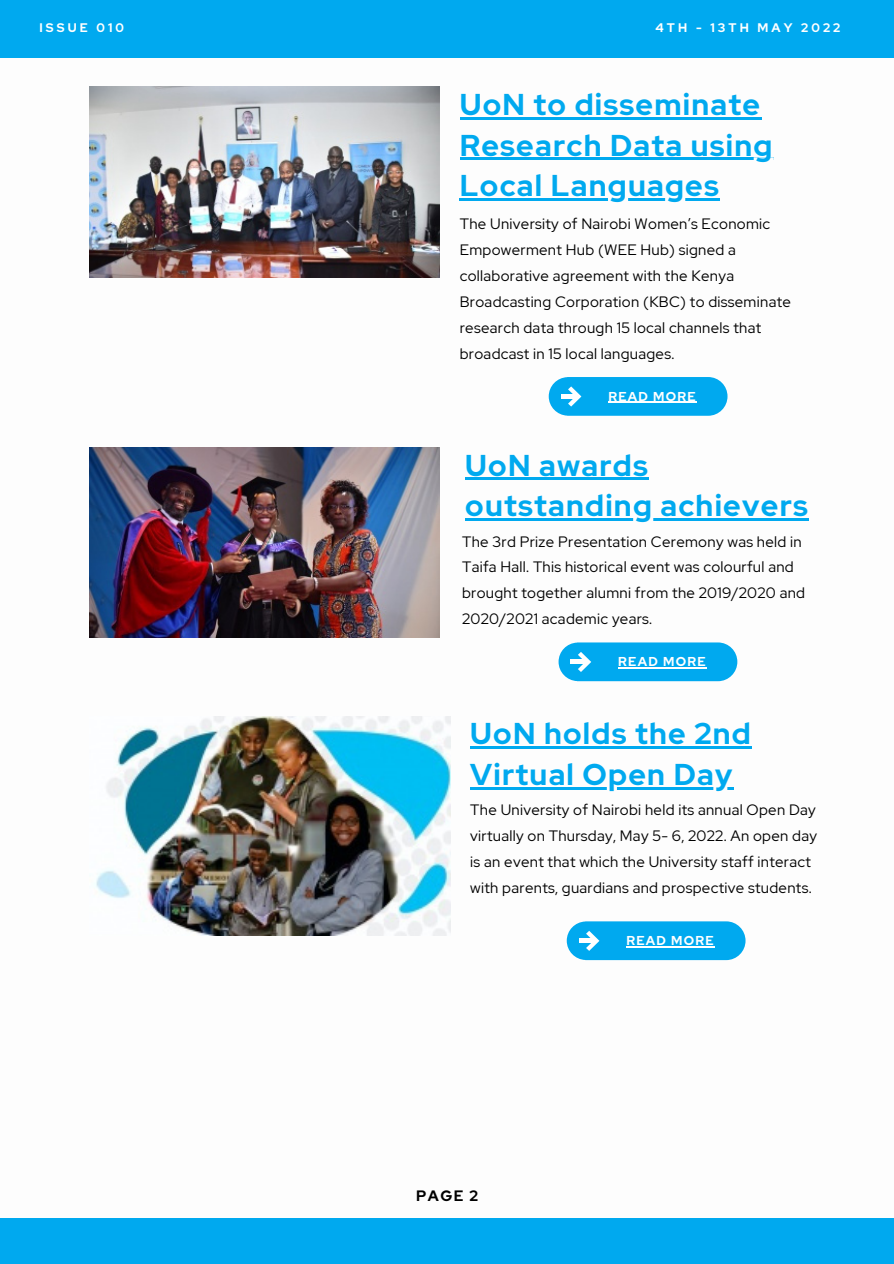
<style>
.page{position:relative;width:894px;height:1264px;background:#fff}
.page>*{position:absolute;margin:0;border:0;box-sizing:border-box;transform-origin:0 0}
.t1{font:700 30px/40.5px "Red Hat Display";letter-spacing:.04em;color:#00a9ef}
.t2{font:15px/26px "Red Hat Display";letter-spacing:.02em;color:#000}
.t3{font:700 15px "Red Hat Display";color:#000}
.t4{font:700 12.9px "Red Hat Display";letter-spacing:.1em;color:#fff}
.t5{font:700 12.45px "Red Hat Display";letter-spacing:.25em;color:#fff}
</style>
<div class="page">
<img style="left:89px;top:87px;width:351px;height:190px">
<hr style="left:459px;top:117px;width:302px;height:2px;background:#00a9ef">
<hr style="left:459px;top:158px;width:314px;height:2px;background:#00a9ef">
<hr style="left:459px;top:198px;width:260px;height:3px;background:#00a9ef">
<div style="left:0;top:0;width:893px;height:57px;background:#00a9ef"></div>
<div style="left:548px;top:377px;width:179px;height:39px;background:#00a9ef;border-radius:19px"></div>
<svg style="left:568px;top:386px;width:13px;height:20px"></svg>
<hr style="left:561px;top:394px;width:17px;height:4px;background:#fff">
<hr style="left:608px;top:401px;width:89px;height:2px;background:#fff">
<img style="left:89px;top:447px;width:351px;height:190px">
<hr style="left:465px;top:478px;width:184px;height:2px;background:#00a9ef">
<hr style="left:465px;top:518px;width:344px;height:2px;background:#00a9ef">
<div style="left:558px;top:642px;width:179px;height:39px;background:#00a9ef;border-radius:19px"></div>
<svg style="left:577px;top:652px;width:14px;height:20px"></svg>
<hr style="left:570px;top:660px;width:18px;height:4px;background:#fff">
<hr style="left:618px;top:667px;width:88px;height:1px;background:#fff">
<img style="left:94px;top:716px;width:356px;height:219px">
<hr style="left:470px;top:746px;width:282px;height:3px;background:#00a9ef">
<hr style="left:470px;top:787px;width:263px;height:2px;background:#00a9ef">
<div style="left:566px;top:921px;width:179px;height:39px;background:#00a9ef;border-radius:19px"></div>
<svg style="left:586px;top:930px;width:13px;height:20px"></svg>
<hr style="left:579px;top:938px;width:17px;height:4px;background:#fff">
<hr style="left:626px;top:946px;width:89px;height:1px;background:#fff">
<div style="left:0;top:1218px;width:893px;height:45px;background:#00a9ef"></div>
<p class="t5" style="left:39px;top:19px;width:86px">ISSUE 010</p>
<p class="t5" style="left:655px;top:19px;width:186px">4TH - 13TH MAY 2022</p>
<p class="t1" style="left:459px;top:84px;width:314px">UoN to disseminate<br>Research Data using<br>Local Languages</p>
<p class="t2" style="left:459px;top:211px;width:332px">The University of Nairobi Women’s Economic Empowerment Hub (WEE Hub) signed a collaborative agreement with the Kenya Broadcasting Corporation (KBC) to disseminate research data through 15 local channels that broadcast in 15 local languages.</p>
<p class="t4" style="left:608px;top:387px;width:89px">READ MORE</p>
<p class="t1" style="left:465px;top:444px;width:344px">UoN awards outstanding achievers</p>
<p class="t2" style="left:462px;top:528px;width:344px">The 3rd Prize Presentation Ceremony was held in Taifa Hall. This historical event was colourful and brought together alumni from the 2019/2020 and 2020/2021 academic years.</p>
<p class="t4" style="left:618px;top:653px;width:89px">READ MORE</p>
<p class="t1" style="left:470px;top:713px;width:282px">UoN holds the 2nd<br>Virtual Open Day</p>
<p class="t2" style="left:470px;top:797px;width:348px">The University of Nairobi held its annual Open Day virtually on Thursday, May 5- 6, 2022. An open day is an event that which the University staff interact with parents, guardians and prospective students.</p>
<p class="t4" style="left:626px;top:931px;width:89px">READ MORE</p>
<p class="t3" style="left:416px;top:1185px;width:63px">PAGE 2</p>
</div>
